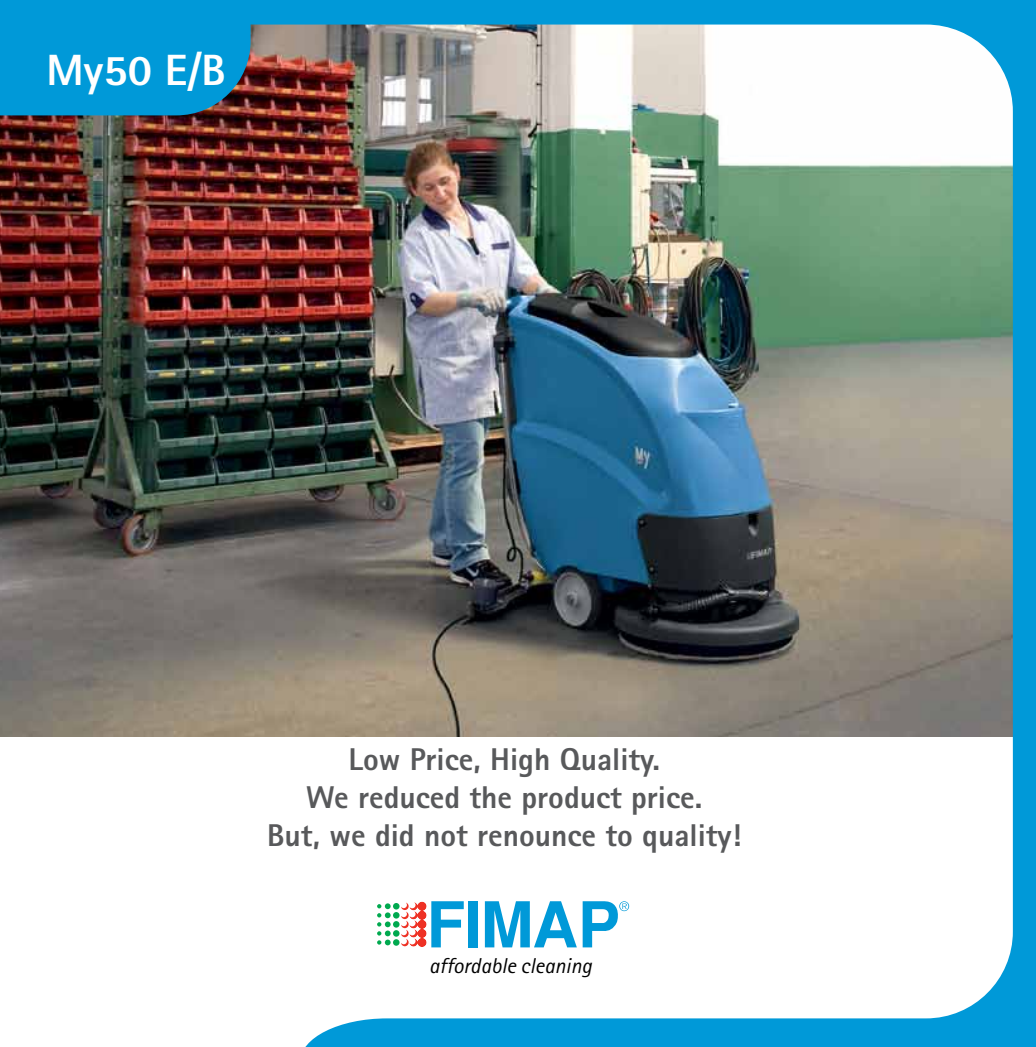
<style>
.page{position:relative;width:1036px;height:1047px;background:#fff}
.page>*{position:absolute;margin:0;border:0;box-sizing:border-box;transform-origin:0 0}
.t1{font:800 43.75px "Rotis Sans Serif";color:#fff}
.t2{font:800 31.5px/37.8px "Rotis Sans Serif";color:#58595b;text-align:center}
.t3{font:italic 21.53px "Rotis Sans Serif";color:#000}
</style>
<div class="page">
<img style="left:0;top:0;width:1036px;height:1046px">
<h1 class="t1" style="left:47px;top:43px;width:181px">My50 E/B</h1>
<p class="t2" style="left:267px;top:739px;width:476px">Low Price, High Quality.<br>We reduced the product price.<br>But, we did not renounce to quality!</p>
<p class="t3" style="left:429px;top:952px;width:164px">affordable cleaning</p>
</div>
